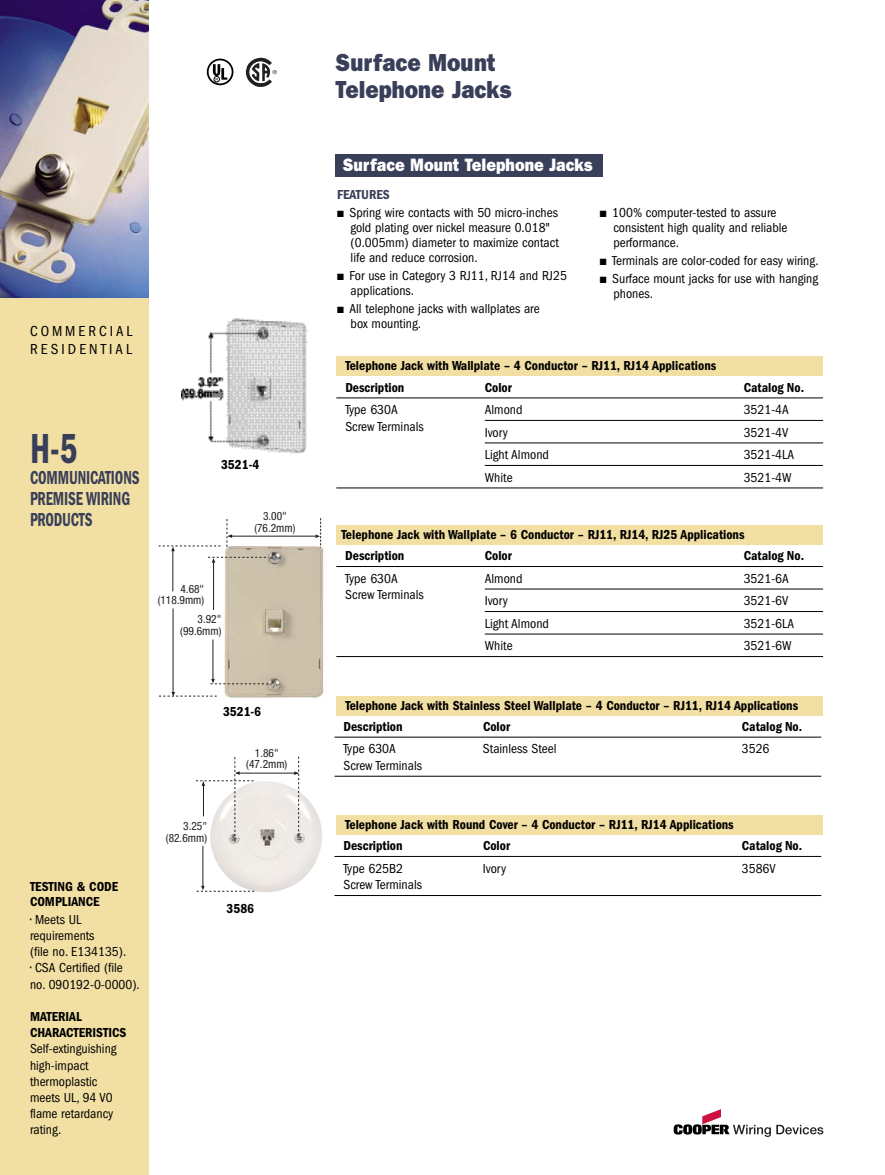
<style>
.page{position:relative;width:885px;height:1175px;background:#fff}
.page>*{position:absolute;margin:0;border:0;box-sizing:border-box;transform-origin:0 0}
.t1{font:600 condensed 43.5px "Franklin Gothic";color:#393f59;scale:.8 1}
.t2{font:800 24.75px/27px "Franklin Gothic";color:#393f59;scale:.9 1}
.t3{font:600 condensed 19.5px/21px "Franklin Gothic";letter-spacing:-.01em;color:#393f59;scale:.78 1}
.t4{font:800 18px "Franklin Gothic";color:#fff;scale:.9 1}
.t5{font:condensed 15px/18px "Franklin Gothic";letter-spacing:.205em;color:#000}
.t6{font:condensed 13.5px/15px "Franklin Gothic";color:#000}
.t7{font:600 condensed 13.5px/21.3px "Franklin Gothic";color:#000}
.t8{font:600 condensed 13.5px "Franklin Gothic";color:#393f59}
.t9{font:condensed 11.4px/11.4px "Helvetica Neue";color:#231f20;text-align:right}
</style>
<div class="page">
<svg style="left:674px;top:1109px;width:149px;height:27px"></svg>
<div style="left:0;top:0;width:149px;height:1174px;background:#f1dfa3"></div>
<img style="left:0;top:0;width:148px;height:297px">
<div style="left:336px;top:357px;width:487px;height:19px;background:#f1dfa3"></div>
<hr style="left:336px;top:397px;width:487px;height:1px;background:#000">
<hr style="left:485px;top:420px;width:338px;height:1px;background:#000">
<hr style="left:485px;top:442px;width:338px;height:1px;background:#000">
<hr style="left:485px;top:465px;width:338px;height:1px;background:#000">
<hr style="left:336px;top:487px;width:487px;height:1px;background:#000">
<div style="left:336px;top:154px;width:267px;height:22px;background:#393f59"></div>
<div style="left:336px;top:525px;width:487px;height:19px;background:#f1dfa3"></div>
<hr style="left:336px;top:566px;width:487px;height:1px;background:#000">
<hr style="left:485px;top:589px;width:338px;height:1px;background:#000">
<hr style="left:485px;top:611px;width:338px;height:1px;background:#000">
<hr style="left:485px;top:634px;width:338px;height:1px;background:#000">
<hr style="left:336px;top:656px;width:487px;height:1px;background:#000">
<div style="left:336px;top:696px;width:487px;height:19px;background:#f1dfa3"></div>
<hr style="left:334px;top:737px;width:487px;height:1px;background:#000">
<hr style="left:334px;top:776px;width:487px;height:1px;background:#000">
<div style="left:336px;top:815px;width:487px;height:19px;background:#f1dfa3"></div>
<hr style="left:334px;top:856px;width:487px;height:1px;background:#000">
<hr style="left:334px;top:895px;width:487px;height:1px;background:#000">
<img style="left:218px;top:538px;width:106px;height:160px">
<hr style="left:229px;top:536px;width:87px;height:1px;background:#231f20">
<svg style="left:227px;top:519px;width:5px;height:28px"></svg>
<svg style="left:316px;top:518px;width:5px;height:29px"></svg>
<svg style="left:159px;top:545px;width:61px;height:6px"></svg>
<svg style="left:159px;top:692px;width:58px;height:5px"></svg>
<hr style="left:213px;top:639px;width:1px;height:40px;background:#231f20">
<hr style="left:213px;top:562px;width:1px;height:48px;background:#231f20">
<hr style="left:173px;top:550px;width:1px;height:41px;background:#231f20">
<hr style="left:173px;top:608px;width:1px;height:85px;background:#231f20">
<svg style="left:208px;top:557px;width:58px;height:5px"></svg>
<svg style="left:210px;top:679px;width:58px;height:5px"></svg>
<img style="left:182px;top:318px;width:126px;height:136px">
<img style="left:210px;top:781px;width:112px;height:111px">
<hr style="left:236px;top:773px;width:62px;height:1px;background:#231f20">
<svg style="left:294px;top:756px;width:5px;height:81px"></svg>
<hr style="left:203px;top:846px;width:1px;height:42px;background:#231f20">
<svg style="left:196px;top:757px;width:58px;height:82px"></svg>
<svg style="left:196px;top:885px;width:58px;height:7px"></svg>
<svg style="left:207px;top:59px;width:26px;height:26px"></svg>
<svg style="left:246px;top:57px;width:31px;height:30px"></svg>
<h2 class="t2" style="left:336px;top:51px;width:197px">Surface Mount<br>Telephone Jacks</h2>
<p class="t5" style="left:30px;top:323px;width:104px">COMMERCIAL<br>RESIDENTIAL</p>
<h1 class="t1" style="left:30px;top:433px;width:61px">H-5</h1>
<h3 class="t3" style="left:30px;top:468px;width:142px">COMMUNICATIONS<br>PREMISE WIRING<br>PRODUCTS</h3>
<p class="t7" style="left:221px;top:455px;width:40px">3521-4</p>
<p class="t9" style="left:254px;top:511px;width:43px;text-align:center">3.00" (76.2mm)</p>
<p class="t9" style="left:158px;top:584px;width:48px">4.68" (118.9mm)</p>
<p class="t9" style="left:180px;top:614px;width:43px">3.92" (99.6mm)</p>
<p class="t7" style="left:223px;top:702px;width:40px">3521-6</p>
<p class="t9" style="left:246px;top:748px;width:43px;text-align:center">1.86" (47.2mm)</p>
<p class="t9" style="left:166px;top:821px;width:43px">3.25" (82.6mm)</p>
<h3 class="t4" style="left:343px;top:158px;width:279px">Surface Mount Telephone Jacks</h3>
<p class="t8" style="left:337px;top:189px;width:54px">FEATURES</p>
<p class="t6" style="left:351px;top:206px;width:210px;text-indent:-14px">■ Spring wire contacts with 50 micro-inches gold plating over nickel measure 0.018" (0.005mm) diameter to maximize contact life and reduce corrosion.</p>
<p class="t6" style="left:351px;top:269px;width:218px;text-indent:-14px">■ For use in Category 3 RJ11, RJ14 and RJ25 applications.</p>
<p class="t6" style="left:351px;top:302px;width:191px;text-indent:-14px">■ All telephone jacks with wallplates are box mounting.</p>
<p class="t6" style="left:613px;top:206px;width:176px;text-indent:-14px">■ 100% computer-tested to assure consistent high quality and reliable performance.</p>
<p class="t6" style="left:600px;top:254px;width:220px">■ Terminals are color-coded for easy wiring.</p>
<p class="t6" style="left:613px;top:272px;width:206px;text-indent:-14px">■ Surface mount jacks for use with hanging phones.</p>
<p class="t7" style="left:345px;top:356px;width:372px">Telephone Jack with Wallplate – 4 Conductor – RJ11, RJ14 Applications<br>Description</p>
<p class="t7" style="left:485px;top:377px;width:29px">Color</p>
<p class="t7" style="left:744px;top:377px;width:62px">Catalog No.</p>
<p class="t6" style="left:345px;top:403px;width:54px">Type 630A</p>
<p class="t6" style="left:485px;top:403px;width:39px">Almond</p>
<p class="t6" style="left:744px;top:403px;width:47px">3521-4A</p>
<p class="t6" style="left:345px;top:420px;width:80px">Screw Terminals</p>
<p class="t6" style="left:485px;top:426px;width:25px">Ivory</p>
<p class="t6" style="left:744px;top:426px;width:46px">3521-4V</p>
<p class="t6" style="left:485px;top:448px;width:66px">Light Almond</p>
<p class="t6" style="left:744px;top:448px;width:52px">3521-4LA</p>
<p class="t6" style="left:485px;top:471px;width:29px">White</p>
<p class="t6" style="left:744px;top:471px;width:49px">3521-4W</p>
<p class="t7" style="left:342px;top:525px;width:405px">Telephone Jack with Wallplate – 6 Conductor – RJ11, RJ14, RJ25 Applications<br>Description</p>
<p class="t7" style="left:485px;top:546px;width:29px">Color</p>
<p class="t7" style="left:744px;top:546px;width:62px">Catalog No.</p>
<p class="t6" style="left:345px;top:572px;width:54px">Type 630A</p>
<p class="t6" style="left:485px;top:572px;width:39px">Almond</p>
<p class="t6" style="left:744px;top:572px;width:47px">3521-6A</p>
<p class="t6" style="left:345px;top:588px;width:80px">Screw Terminals</p>
<p class="t6" style="left:485px;top:594px;width:25px">Ivory</p>
<p class="t6" style="left:744px;top:594px;width:46px">3521-6V</p>
<p class="t6" style="left:485px;top:617px;width:66px">Light Almond</p>
<p class="t6" style="left:744px;top:617px;width:52px">3521-6LA</p>
<p class="t6" style="left:485px;top:639px;width:29px">White</p>
<p class="t6" style="left:744px;top:639px;width:49px">3521-6W</p>
<p class="t7" style="left:344px;top:696px;width:456px">Telephone Jack with Stainless Steel Wallplate – 4 Conductor – RJ11, RJ14 Applications<br>Description</p>
<p class="t7" style="left:483px;top:716px;width:29px">Color</p>
<p class="t7" style="left:742px;top:716px;width:62px">Catalog No.</p>
<p class="t6" style="left:344px;top:742px;width:54px">Type 630A</p>
<p class="t6" style="left:483px;top:742px;width:75px">Stainless Steel</p>
<p class="t6" style="left:742px;top:742px;width:29px">3526</p>
<p class="t6" style="left:344px;top:759px;width:80px">Screw Terminals</p>
<p class="t7" style="left:344px;top:815px;width:392px">Telephone Jack with Round Cover – 4 Conductor – RJ11, RJ14 Applications<br>Description</p>
<p class="t7" style="left:483px;top:836px;width:29px">Color</p>
<p class="t7" style="left:742px;top:836px;width:62px">Catalog No.</p>
<p class="t6" style="left:344px;top:861px;width:61px">Type 625B2</p>
<p class="t6" style="left:483px;top:861px;width:25px">Ivory</p>
<p class="t6" style="left:742px;top:861px;width:35px">3586V</p>
<p class="t7" style="left:30px;top:877px;width:90px">TESTING &amp; CODE</p>
<p class="t6" style="left:344px;top:878px;width:80px">Screw Terminals</p>
<p class="t7" style="left:30px;top:892px;width:71px">COMPLIANCE</p>
<p class="t6" style="left:30px;top:912px;width:98px;line-height:16.2px">• Meets UL requirements<br>(file no. E134135).</p>
<p class="t6" style="left:30px;top:961px;width:111px;line-height:16.2px">• CSA Certified (file no. 090192-0-0000).</p>
<p class="t7" style="left:30px;top:1009px;width:98px;line-height:16.2px">MATERIAL<br>CHARACTERISTICS</p>
<p class="t6" style="left:30px;top:1042px;width:88px;line-height:16.2px">Self-extinguishing high-impact thermoplastic meets UL, 94 V0 flame retardancy rating.</p>
<p class="t7" style="left:227px;top:898px;width:29px">3586</p>
</div>
